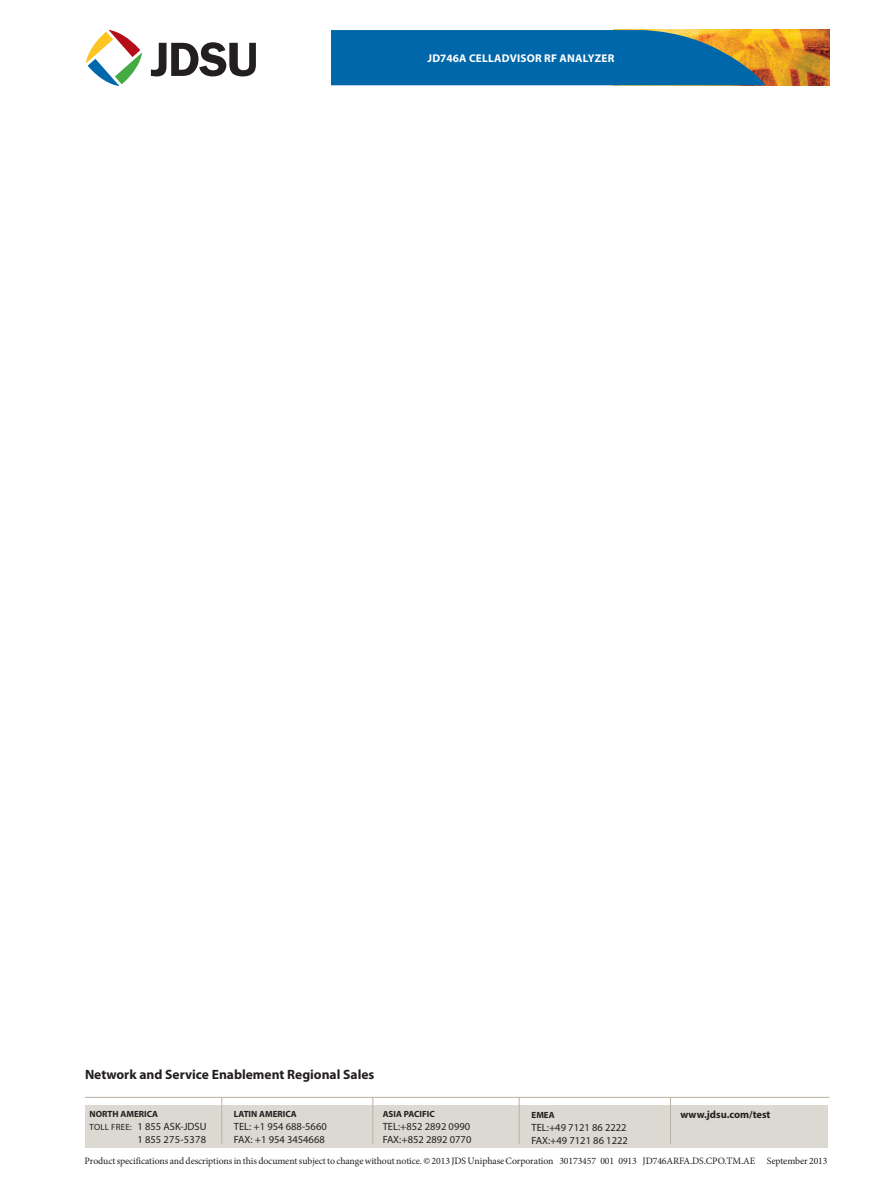
<style>
.page{position:relative;width:893px;height:1188px;background:#fff}
.page>*{position:absolute;margin:0;border:0;box-sizing:border-box;transform-origin:0 0}
.t1{font:700 13.5px "Myriad Pro";color:#231f20}
.t2{font:700 11.25px "Myriad Pro";letter-spacing:.02em;color:#fff}
.t3{font:10.5px/12.6px "Myriad Pro";color:#231f20}
.t4{font:700 10.5px "Myriad Pro";color:#231f20}
.t5{font:9.75px "Minion Pro";letter-spacing:-.01em;color:#231f20}
.t6{font:700 9px "Myriad Pro";color:#231f20}
.s1{font-size:9px}
</style>
<div class="page">
<svg style="left:86px;top:30px;width:56px;height:56px"></svg>
<svg style="left:151px;top:42px;width:104px;height:34px"></svg>
<img style="left:765px;top:30px;width:64px;height:55px">
<svg style="left:332px;top:30px;width:433px;height:55px;background:#156c9e"></svg>
<hr style="left:85px;top:1097px;width:744px;height:1px;background:#bbb1a3">
<div style="left:85px;top:1106px;width:743px;height:42px;background:#dcd8d2"></div>
<hr style="left:221px;top:1097px;width:1px;height:47px;background:#bbb1a3">
<hr style="left:372px;top:1097px;width:1px;height:47px;background:#bbb1a3">
<hr style="left:519px;top:1097px;width:1px;height:47px;background:#bbb1a3">
<hr style="left:670px;top:1097px;width:1px;height:47px;background:#bbb1a3">
<p class="t2" style="left:427px;top:50px;width:188px">JD746A CELLADVISOR RF ANALYZER</p>
<h1 class="t1" style="left:85px;top:1066px;width:291px">Network and Service Enablement Regional Sales</h1>
<p class="t6" style="left:234px;top:1108px;width:64px">LATIN AMERICA</p>
<p class="t3" style="left:234px;top:1120px;width:94px">TEL: +1 954 688-5660<br>FAX: +1 954 3454668</p>
<p class="t6" style="left:90px;top:1108px;width:70px">NORTH AMERICA</p>
<p class="t4" style="left:680px;top:1108px;width:92px">www.jdsu.com/test</p>
<p class="t3" style="left:90px;top:1120px;width:118px;text-align:right"><span class="s1">TOLL FREE:</span> 1 855 ASK-JDSU<br>1 855 275-5378</p>
<p class="t6" style="left:383px;top:1108px;width:54px">ASIA PACIFIC</p>
<p class="t3" style="left:383px;top:1120px;width:90px">TEL:+852 2892 0990<br>FAX:+852 2892 0770</p>
<p class="t6" style="left:531px;top:1110px;width:25px">EMEA</p>
<p class="t3" style="left:531px;top:1121px;width:98px">TEL:+49 7121 86 2222<br>FAX:+49 7121 86 1222</p>
<p class="t5" style="left:84px;top:1154px;width:745px">Product specifications and descriptions in this document subject to change without notice. © 2013 JDS Uniphase Corporation 30173457 001 0913 JD746ARFA.DS.CPO.TM.AE September 2013</p>
</div>
